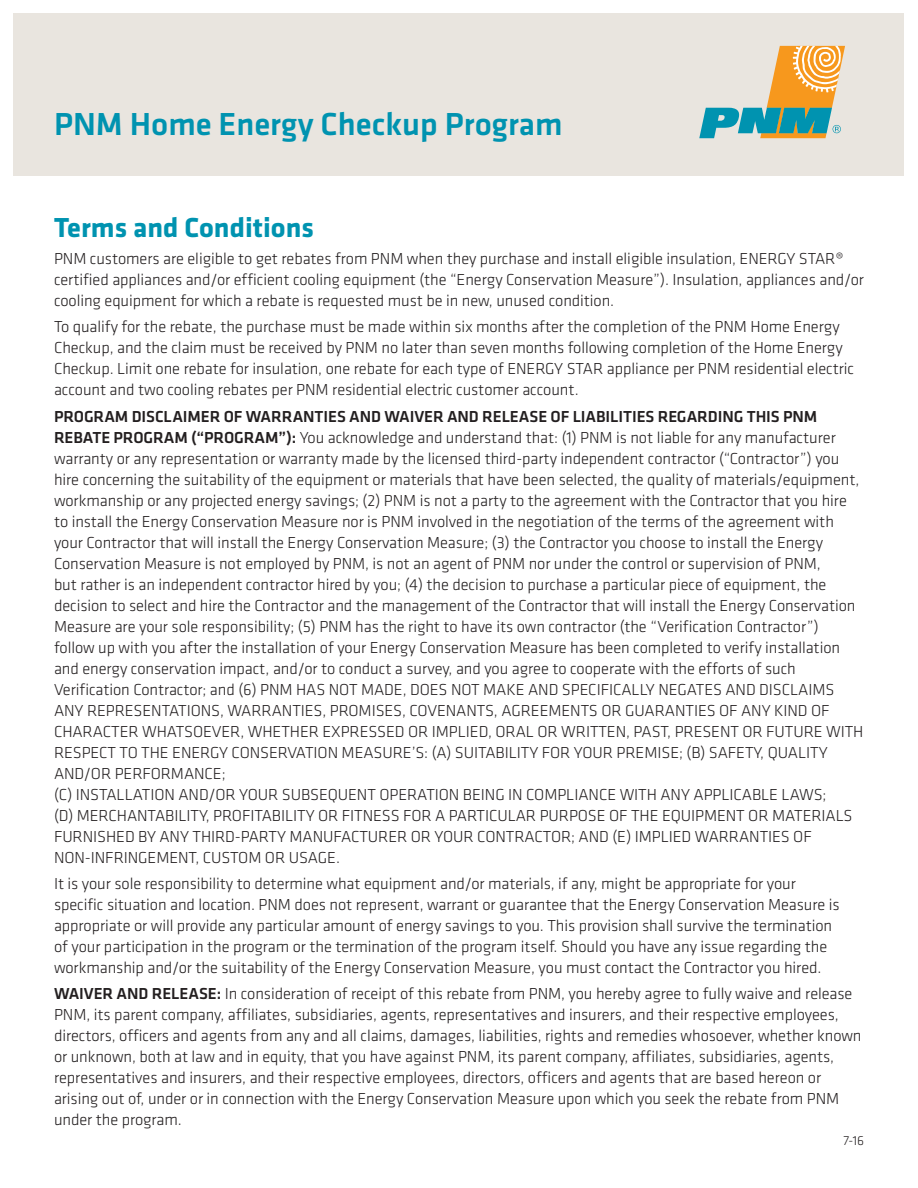
<style>
.page{position:relative;width:918px;height:1188px;background:#fff}
.page>*{position:absolute;margin:0;border:0;box-sizing:border-box;transform-origin:0 0}
.t1{font:500 33px "Klavika";color:#0093b0}
.t2{font:700 28.5px "Klavika";color:#0093b0}
.t3{font:300 16.5px/21px "Klavika";letter-spacing:-.005em;color:#231f20}
.t4{font:300 13.5px "Klavika";color:#231f20}
.s1{font-weight:500}
</style>
<div class="page">
<div style="left:14px;top:14px;width:890px;height:162px;background:#e9e5df"></div>
<svg style="left:699px;top:46px;width:146px;height:92px"></svg>
<p class="t1" style="left:54px;top:102px;width:510px">PNM Home Energy Checkup Program</p>
<p class="t2" style="left:54px;top:207px;width:261px">Terms and Conditions</p>
<p class="t3" style="left:54px;top:248px;width:812px">PNM customers are eligible to get rebates from PNM when they purchase and install eligible insulation, ENERGY STAR® certified appliances and/or efficient cooling equipment (the “Energy Conservation Measure”). Insulation, appliances and/or cooling equipment for which a rebate is requested must be in new, unused condition.</p>
<p class="t3" style="left:54px;top:316px;width:802px">To qualify for the rebate, the purchase must be made within six months after the completion of the PNM Home Energy Checkup, and the claim must be received by PNM no later than seven months following completion of the Home Energy Checkup. Limit one rebate for insulation, one rebate for each type of ENERGY STAR appliance per PNM residential electric account and two cooling rebates per PNM residential electric customer account.</p>
<p class="t3" style="left:54px;top:405px;width:811px"><span class="s1">PROGRAM DISCLAIMER OF WARRANTIES AND WAIVER AND RELEASE OF LIABILITIES REGARDING THIS PNM REBATE PROGRAM (“PROGRAM”):</span> You acknowledge and understand that: (1) PNM is not liable for any manufacturer warranty or any representation or warranty made by the licensed third-party independent contractor (“Contractor”) you hire concerning the suitability of the equipment or materials that have been selected, the quality of materials/equipment, workmanship or any projected energy savings; (2) PNM is not a party to the agreement with the Contractor that you hire to install the Energy Conservation Measure nor is PNM involved in the negotiation of the terms of the agreement with your Contractor that will install the Energy Conservation Measure; (3) the Contractor you choose to install the Energy Conservation Measure is not employed by PNM, is not an agent of PNM nor under the control or supervision of PNM,<br>but rather is an independent contractor hired by you; (4) the decision to purchase a particular piece of equipment, the decision to select and hire the Contractor and the management of the Contractor that will install the Energy Conservation Measure are your sole responsibility; (5) PNM has the right to have its own contractor (the “Verification Contractor”) follow up with you after the installation of your Energy Conservation Measure has been completed to verify installation and energy conservation impact, and/or to conduct a survey, and you agree to cooperate with the efforts of such Verification Contractor; and (6) PNM HAS NOT MADE, DOES NOT MAKE AND SPECIFICALLY NEGATES AND DISCLAIMS ANY REPRESENTATIONS, WARRANTIES, PROMISES, COVENANTS, AGREEMENTS OR GUARANTIES OF ANY KIND OF CHARACTER WHATSOEVER, WHETHER EXPRESSED OR IMPLIED, ORAL OR WRITTEN, PAST, PRESENT OR FUTURE WITH RESPECT TO THE ENERGY CONSERVATION MEASURE’S: (A) SUITABILITY FOR YOUR PREMISE; (B) SAFETY, QUALITY AND/OR PERFORMANCE;<br>(C) INSTALLATION AND/OR YOUR SUBSEQUENT OPERATION BEING IN COMPLIANCE WITH ANY APPLICABLE LAWS;<br>(D) MERCHANTABILITY, PROFITABILITY OR FITNESS FOR A PARTICULAR PURPOSE OF THE EQUIPMENT OR MATERIALS FURNISHED BY ANY THIRD-PARTY MANUFACTURER OR YOUR CONTRACTOR; AND (E) IMPLIED WARRANTIES OF NON-INFRINGEMENT, CUSTOM OR USAGE.</p>
<p class="t3" style="left:54px;top:873px;width:787px">It is your sole responsibility to determine what equipment and/or materials, if any, might be appropriate for your specific situation and location. PNM does not represent, warrant or guarantee that the Energy Conservation Measure is appropriate or will provide any particular amount of energy savings to you. This provision shall survive the termination of your participation in the program or the termination of the program itself. Should you have any issue regarding the workmanship and/or the suitability of the Energy Conservation Measure, you must contact the Contractor you hired.</p>
<p class="t3" style="left:54px;top:983px;width:809px"><span class="s1">WAIVER AND RELEASE:</span> In consideration of receipt of this rebate from PNM, you hereby agree to fully waive and release PNM, its parent company, affiliates, subsidiaries, agents, representatives and insurers, and their respective employees, directors, officers and agents from any and all claims, damages, liabilities, rights and remedies whosoever, whether known or unknown, both at law and in equity, that you have against PNM, its parent company, affiliates, subsidiaries, agents, representatives and insurers, and their respective employees, directors, officers and agents that are based hereon or arising out of, under or in connection with the Energy Conservation Measure upon which you seek the rebate from PNM under the program.</p>
<p class="t4" style="left:844px;top:1132px;width:22px">7-16</p>
</div>
